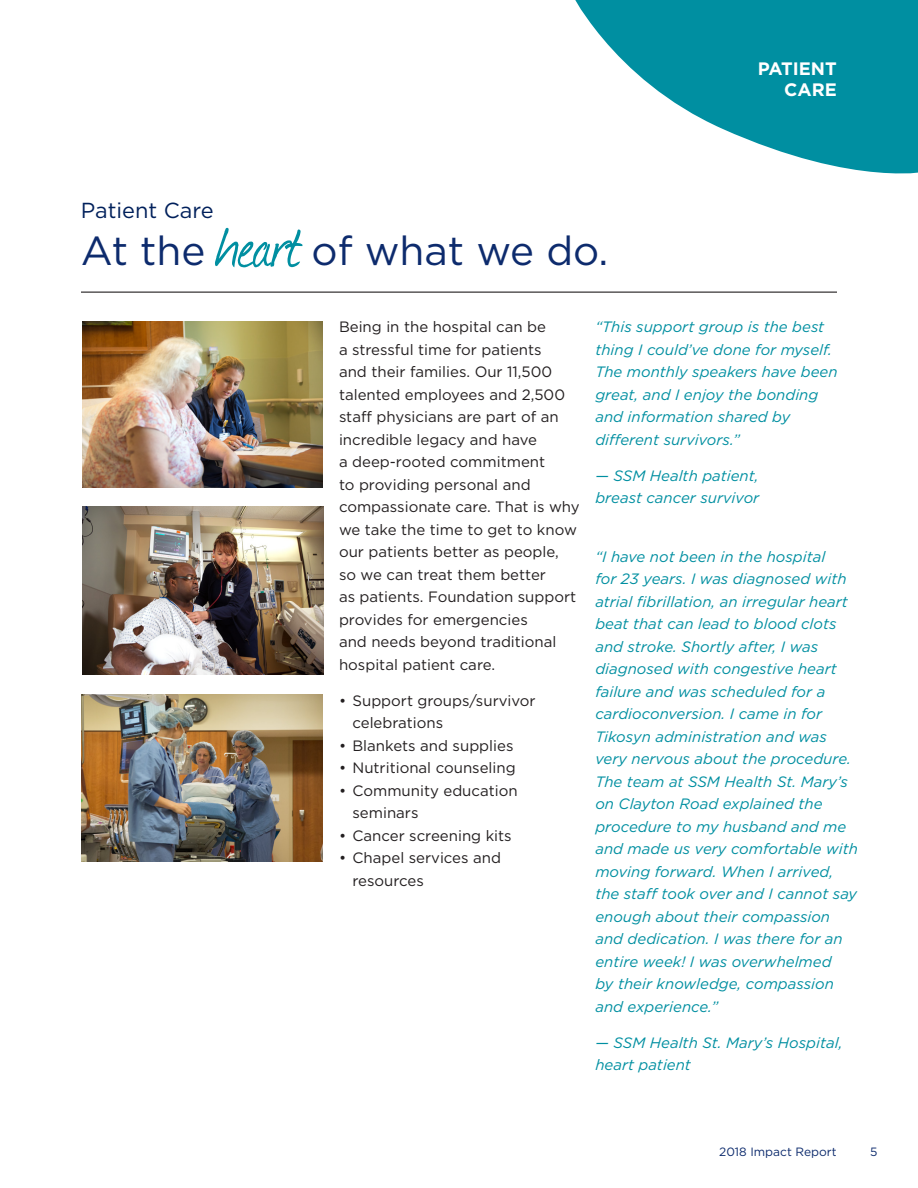
<style>
.page{position:relative;width:918px;height:1188px;background:#fff}
.page>*{position:absolute;margin:0;border:0;box-sizing:border-box;transform-origin:0 0}
.t1{font:40.5px "Gotham";color:#0d2b6d}
.Paragraph_Header{font:21.75px "Gotham";color:#00205b}
.t2{font:700 18px "Gotham";color:#fff}
.t3{font:italic 15px/22.5px "Gotham";color:#008fa1}
.Paragraph{font:15px/22.5px "Gotham";color:#231f20}
.Bullet_List{font:15px "Gotham";color:#231f20}
.t4{font:12px "Gotham";color:#0d2b6d}
.s1{font-family:"Journal";font-size:74.4px;color:#008fa1}
</style>
<div class="page">
<hr style="left:81px;top:292px;width:756px;height:1px;background:#231f20">
<svg style="left:575px;top:0;width:343px;height:174px;fill:#008fa1"></svg>
<img style="left:82px;top:507px;width:241px;height:167px">
<img style="left:81px;top:694px;width:242px;height:168px">
<img style="left:82px;top:321px;width:241px;height:166px">
<p class="Paragraph_Header" style="left:81px;top:198px;width:134px">Patient Care</p>
<p class="t1" style="left:81px;top:229px;width:529px">At the <span class="s1">heart</span> of what we do.</p>
<p class="t2" style="left:758px;top:58px;width:81px">PATIENT</p>
<p class="t2" style="left:784px;top:80px;width:54px">CARE</p>
<p class="Paragraph" style="left:339px;top:315px;width:242px">Being in the hospital can be<br>a stressful time for patients<br>and their families. Our 11,500 talented employees and 2,500 staff physicians are part of an incredible legacy and have<br>a deep-rooted commitment<br>to providing personal and compassionate care. That is why we take the time to get to know our patients better as people,<br>so we can treat them better</p>
<p class="Paragraph" style="left:339px;top:585px;width:239px">as patients. Foundation support provides for emergencies<br>and needs beyond traditional hospital patient care.</p>
<p class="Bullet_List" style="left:339px;top:692px;width:198px">• Support groups/survivor</p>
<p class="Bullet_List" style="left:353px;top:714px;width:92px">celebrations</p>
<p class="Bullet_List" style="left:339px;top:737px;width:176px">• Blankets and supplies</p>
<p class="Bullet_List" style="left:339px;top:759px;width:178px">• Nutritional counseling</p>
<p class="Bullet_List" style="left:339px;top:782px;width:180px">• Community education</p>
<p class="Bullet_List" style="left:353px;top:804px;width:68px">seminars</p>
<p class="Bullet_List" style="left:339px;top:827px;width:174px">• Cancer screening kits</p>
<p class="Bullet_List" style="left:339px;top:849px;width:164px">• Chapel services and</p>
<p class="Bullet_List" style="left:353px;top:872px;width:73px">resources</p>
<p class="t3" style="left:595px;top:315px;width:244px">“This support group is the best thing I could’ve done for myself.<br>The monthly speakers have been great, and I enjoy the bonding and information shared by different survivors.”</p>
<p class="t3" style="left:595px;top:464px;width:165px">— SSM Health patient, breast cancer survivor</p>
<p class="t3" style="left:595px;top:545px;width:264px">“I have not been in the hospital<br>for 23 years. I was diagnosed with atrial fibrillation, an irregular heart beat that can lead to blood clots and stroke. Shortly after, I was diagnosed with congestive heart failure and was scheduled for a cardioconversion. I came in for<br>Tikosyn administration and was very nervous about the procedure.<br>The team at SSM Health St. Mary’s on Clayton Road explained the procedure to my husband and me and made us very comfortable with moving forward. When I arrived, the staff took over and I cannot say enough about their compassion and dedication. I was there for an entire week! I was overwhelmed<br>by their knowledge, compassion and experience.”</p>
<p class="t3" style="left:595px;top:1031px;width:249px">— SSM Health St. Mary’s Hospital, heart patient</p>
<p class="t4" style="left:719px;top:1145px;width:119px">2018 Impact Report</p>
<p class="t4" style="left:870px;top:1145px;width:9px">5</p>
</div>
